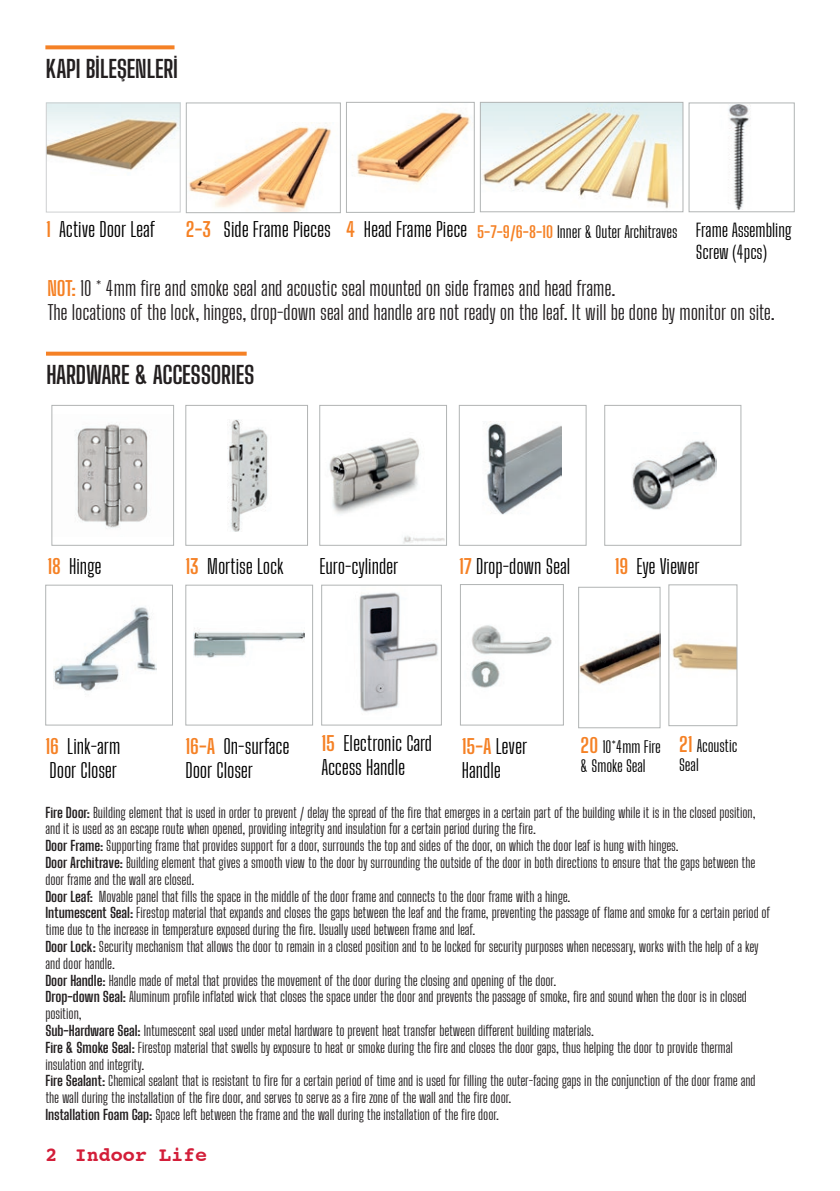
<style>
.page{position:relative;width:840px;height:1191px;background:#fff}
.page>*{position:absolute;margin:0;border:0;box-sizing:border-box;transform-origin:0 0}
.t1{font:700 24px "Big Shoulders Display";letter-spacing:-.01em;color:#231f20}
.t2{font:20px/24px "Big Shoulders Display";letter-spacing:-.005em;color:#000}
.t3{font:20px/24px "Big Shoulders Display";letter-spacing:-.005em;color:#231f20}
.t4{font:700 20px "Courier 10 Pitch BT";color:#d31e39}
.t5{font:18px/21.6px "Big Shoulders Display";letter-spacing:-.005em;color:#000}
.t6{font:16px/19.2px "Big Shoulders Display";letter-spacing:-.005em;color:#000}
.t7{font:14px/16.8px "Big Shoulders Display";letter-spacing:-.005em;color:#231f20}
.s1{font-weight:700;color:#f58125}
.s2{font-weight:700}
.s3{font-weight:700;font-size:20px;color:#f58125}
</style>
<div class="page">
<svg style="left:45px;top:45px;width:129px;height:4px"></svg>
<svg style="left:46px;top:352px;width:200px;height:4px"></svg>
<img style="left:75px;top:423px;width:73px;height:106px">
<div style="left:52px;top:405px;width:122px;height:140px;border:1px solid #b1b4b4"></div>
<img style="left:227px;top:419px;width:41px;height:112px">
<div style="left:185px;top:405px;width:122px;height:140px;border:1px solid #b1b4b4"></div>
<img style="left:487px;top:423px;width:74px;height:92px">
<div style="left:458px;top:405px;width:128px;height:140px;border:1px solid #b1b4b4"></div>
<img style="left:54px;top:607px;width:102px;height:84px">
<div style="left:45px;top:585px;width:128px;height:140px;border:1px solid #b1b4b4"></div>
<img style="left:194px;top:628px;width:110px;height:30px">
<div style="left:185px;top:585px;width:128px;height:140px;border:1px solid #b1b4b4"></div>
<img style="left:632px;top:441px;width:84px;height:69px">
<div style="left:604px;top:405px;width:136px;height:140px;border:1px solid #b1b4b4"></div>
<img style="left:329px;top:438px;width:115px;height:105px">
<div style="left:319px;top:405px;width:127px;height:140px;border:1px solid #b1b4b4"></div>
<img style="left:359px;top:592px;width:79px;height:120px">
<div style="left:321px;top:585px;width:120px;height:140px;border:1px solid #b1b4b4"></div>
<img style="left:48px;top:105px;width:130px;height:66px">
<div style="left:46px;top:103px;width:134px;height:109px;border:1px solid #ced0d1"></div>
<img style="left:189px;top:123px;width:142px;height:88px">
<div style="left:186px;top:103px;width:154px;height:110px;border:1px solid #b1b4b4"></div>
<img style="left:357px;top:112px;width:114px;height:73px">
<div style="left:346px;top:102px;width:128px;height:111px;border:1px solid #b1b4b4"></div>
<img style="left:482px;top:104px;width:199px;height:105px">
<div style="left:480px;top:102px;width:203px;height:110px;border:1px solid #b1b4b4"></div>
<img style="left:471px;top:625px;width:81px;height:63px">
<img style="left:580px;top:633px;width:78px;height:52px">
<div style="left:578px;top:587px;width:82px;height:141px;border:1px solid #b1b4b4"></div>
<img style="left:672px;top:643px;width:62px;height:27px">
<div style="left:668px;top:584px;width:68px;height:142px;border:1px solid #b1b4b4"></div>
<div style="left:460px;top:584px;width:103px;height:141px;border:1px solid #b1b4b4"></div>
<img style="left:728px;top:105px;width:23px;height:105px">
<div style="left:688px;top:103px;width:106px;height:109px;border:1px solid #b1b4b4"></div>
<h1 class="t1" style="left:46px;top:53px;width:134px">KAPI BİLEŞENLERİ</h1>
<h2 class="t2" style="left:46px;top:218px;width:110px"><span class="s1">1</span> Active Door Leaf</h2>
<h2 class="t2" style="left:186px;top:218px;width:283px"><span class="s1">2-3</span> Side Frame Pieces <span class="s1">4</span> Head Frame Piece</h2>
<p class="t5" style="left:695px;top:220px;width:97px">Frame Assembling<br>Screw (4pcs)</p>
<p class="t6" style="left:477px;top:222px;width:202px"><span class="s1">5-7-9/6-8-10</span> Inner &amp; Outer Architraves</p>
<h2 class="t3" style="left:47px;top:276px;width:728px"><span class="s1">NOT:</span> 10 * 4mm fire and smoke seal and acoustic seal mounted on side frames and head frame.<br>The locations of the lock, hinges, drop-down seal and handle are not ready on the leaf. It will be done by monitor on site.</h2>
<h1 class="t1" style="left:46px;top:359px;width:210px">HARDWARE &amp; ACCESSORIES</h1>
<h2 class="t2" style="left:47px;top:555px;width:55px"><span class="s1">18</span> Hinge</h2>
<h2 class="t2" style="left:185px;top:555px;width:100px"><span class="s1">13</span> Mortise Lock</h2>
<h2 class="t2" style="left:458px;top:555px;width:113px"><span class="s1">17</span> Drop-down Seal</h2>
<h2 class="t2" style="left:319px;top:555px;width:80px">Euro-cylinder</h2>
<h2 class="t2" style="left:614px;top:555px;width:86px"><span class="s1">19</span> Eye Viewer</h2>
<h2 class="t2" style="left:185px;top:734px;width:105px"><span class="s1">16-A</span> On-surface<br>Door Closer</h2>
<h2 class="t2" style="left:321px;top:731px;width:112px"><span class="s1">15</span> Electronic Card<br>Access Handle</h2>
<p class="t7" style="left:45px;top:804px;width:726px"><span class="s2">Fire Door:</span> Building element that is used in order to prevent / delay the spread of the fire that emerges in a certain part of the building while it is in the closed position, and it is used as an escape route when opened, providing integrity and insulation for a certain period during the fire.<br><span class="s2">Door Frame:</span> Supporting frame that provides support for a door, surrounds the top and sides of the door, on which the door leaf is hung with hinges.<br><span class="s2">Door Architrave:</span> Building element that gives a smooth view to the door by surrounding the outside of the door in both directions to ensure that the gaps between the door frame and the wall are closed.<br><span class="s2">Door Leaf:</span> Movable panel that fills the space in the middle of the door frame and connects to the door frame with a hinge.<br><span class="s2">Intumescent Seal:</span> Firestop material that expands and closes the gaps between the leaf and the frame, preventing the passage of flame and smoke for a certain period of time due to the increase in temperature exposed during the fire. Usually used between frame and leaf.<br><span class="s2">Door Lock:</span> Security mechanism that allows the door to remain in a closed position and to be locked for security purposes when necessary, works with the help of a key and door handle.<br><span class="s2">Door Handle:</span> Handle made of metal that provides the movement of the door during the closing and opening of the door.<br><span class="s2">Drop-down Seal:</span> Aluminum profile inflated wick that closes the space under the door and prevents the passage of smoke, fire and sound when the door is in closed position,<br><span class="s2">Sub-Hardware Seal:</span> Intumescent seal used under metal hardware to prevent heat transfer between different building materials.<br><span class="s2">Fire &amp; Smoke Seal:</span> Firestop material that swells by exposure to heat or smoke during the fire and closes the door gaps, thus helping the door to provide thermal insulation and integrity.<br><span class="s2">Fire Sealant:</span> Chemical sealant that is resistant to fire for a certain period of time and is used for filling the outer-facing gaps in the conjunction of the door frame and the wall during the installation of the fire door, and serves to serve as a fire zone of the wall and the fire door.<br><span class="s2">Installation Foam Gap:</span> Space left between the frame and the wall during the installation of the fire door.</p>
<p class="t6" style="left:580px;top:737px;width:82px"><span class="s3">20</span> 10*4mm Fire &amp; Smoke Seal</p>
<p class="t6" style="left:678px;top:736px;width:60px"><span class="s3">21</span> Acoustic<br>Seal</p>
<h2 class="t2" style="left:461px;top:734px;width:67px"><span class="s1">15-A</span> Lever<br>Handle</h2>
<h2 class="t2" style="left:45px;top:734px;width:76px"><span class="s1">16</span> Link-arm<br>Door Closer</h2>
<h2 class="t4" style="left:45px;top:1143px;width:163px">2 Indoor Life</h2>
</div>
